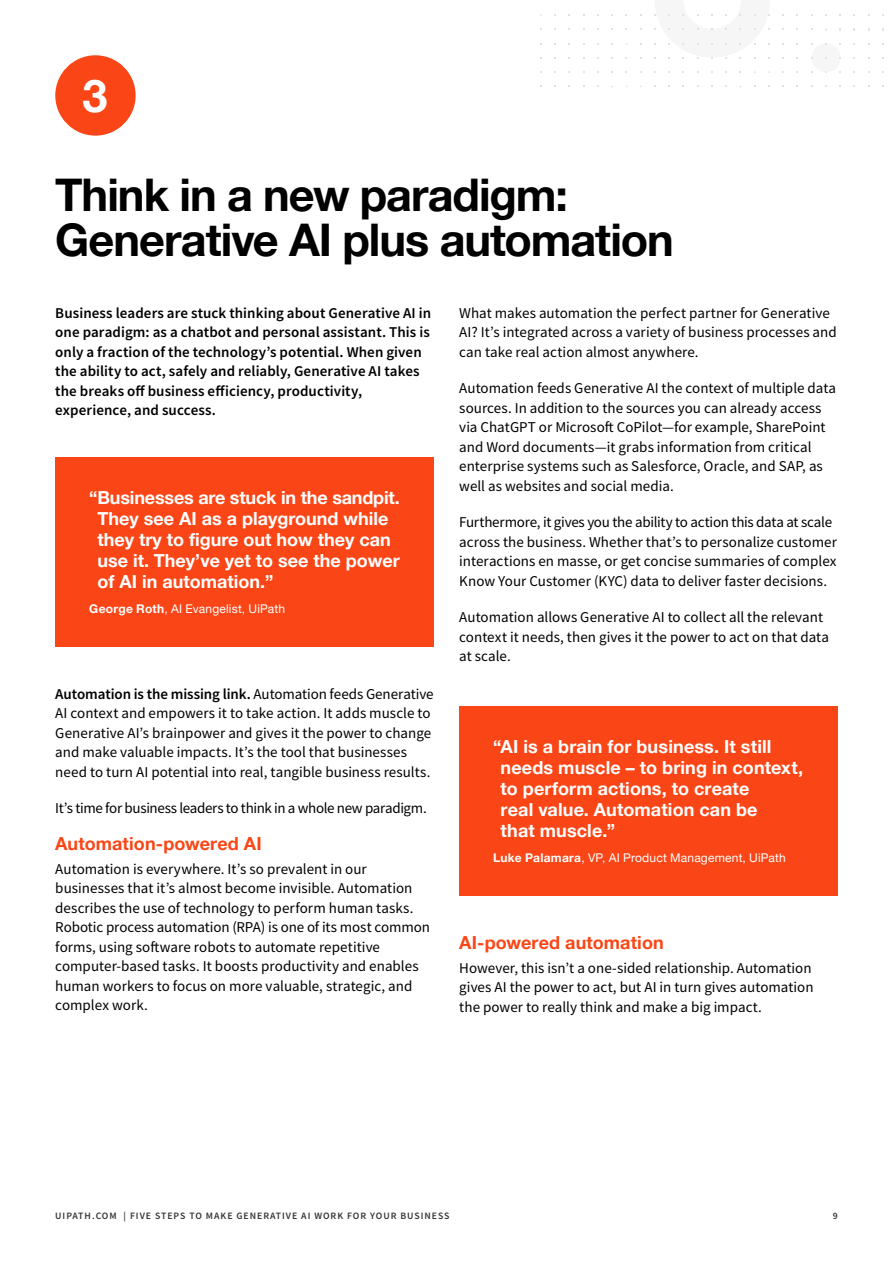
<style>
.page{position:relative;width:893px;height:1263px;background:#fff}
.page>*{position:absolute;margin:0;border:0;box-sizing:border-box;transform-origin:0 0}
.t1{font:700 45px/45px "Helvetica Neue LT Pro";letter-spacing:-.025em;color:#000}
.t2{font:700 45px "Helvetica Neue LT Pro";color:#fff}
.t3{font:700 18px/21px "Helvetica Neue LT Pro";color:#fff}
.t4{font:700 18px "Helvetica Neue LT Pro";letter-spacing:.005em;color:#fa4616}
.t5{font:15px/19.5px "Source Sans Pro";color:#000}
.t6{font:600 15px/19.5px "Source Sans Pro";letter-spacing:.005em;color:#000}
.t7{font:15px "Source Sans Pro";letter-spacing:-.025em;color:#000}
.t8{font:12px "Helvetica Neue LT Pro";letter-spacing:.015em;color:#fff}
.t9{font:600 9.75px "Source Sans Pro";letter-spacing:.1em;color:#333}
.s1{font-weight:700}
.s2{font-weight:600}
</style>
<div class="page">
<div style="left:812px;top:43px;width:28px;height:29px;background:#f6f6f6;border-radius:50%"></div>
<svg style="left:654px;top:14px;width:116px;height:45px"></svg>
<div style="left:55px;top:457px;width:379px;height:190px;background:#fa4616"></div>
<div style="left:55px;top:55px;width:81px;height:81px;background:#fa4616;border-radius:50%"></div>
<div style="left:459px;top:706px;width:379px;height:190px;background:#fa4616"></div>
<h1 class="t2" style="left:83px;top:68px;width:27px">3</h1>
<h1 class="t1" style="left:55px;top:171px;width:620px">Think in a new paradigm:<br>Generative AI plus automation</h1>
<p class="t6" style="left:55px;top:303px;width:377px">Business leaders are stuck thinking about Generative AI in one paradigm: as a chatbot and personal assistant. This is only a fraction of the technology’s potential. When given the ability to act, safely and reliably, Generative AI takes the breaks off business efficiency, productivity, experience, and success.</p>
<p class="t3" style="left:97px;top:487px;width:304px;text-indent:-8px">“Businesses are stuck in the sandpit.<br>They see AI as a playground while they try to figure out how they can use it. They’ve yet to see the power of AI in automation.”</p>
<p class="t8" style="left:89px;top:601px;width:197px"><span class="s1">George Roth</span>, AI Evangelist, UiPath</p>
<p class="t5" style="left:55px;top:684px;width:380px"><span class="s2">Automation is the missing link.</span> Automation feeds Generative AI context and empowers it to take action. It adds muscle to Generative AI’s brainpower and gives it the power to change and make valuable impacts. It’s the tool that businesses need to turn AI potential into real, tangible business results.</p>
<p class="t7" style="left:55px;top:799px;width:373px">It’s time for business leaders to think in a whole new paradigm.</p>
<p class="t4" style="left:55px;top:832px;width:208px">Automation-powered AI</p>
<p class="t5" style="left:55px;top:859px;width:376px">Automation is everywhere. It’s so prevalent in our businesses that it’s almost become invisible. Automation describes the use of technology to perform human tasks.<br>Robotic process automation (RPA) is one of its most common forms, using software robots to automate repetitive computer-based tasks. It boosts productivity and enables human workers to focus on more valuable, strategic, and complex work.</p>
<p class="t5" style="left:459px;top:303px;width:379px">What makes automation the perfect partner for Generative<br>AI? It’s integrated across a variety of business processes and can take real action almost anywhere.</p>
<p class="t5" style="left:459px;top:378px;width:378px">Automation feeds Generative AI the context of multiple data sources. In addition to the sources you can already access via ChatGPT or Microsoft CoPilot—for example, SharePoint and Word documents—it grabs information from critical enterprise systems such as Salesforce, Oracle, and SAP, as well as websites and social media.</p>
<p class="t5" style="left:459px;top:512px;width:379px">Furthermore, it gives you the ability to action this data at scale across the business. Whether that’s to personalize customer interactions en masse, or get concise summaries of complex Know Your Customer (KYC) data to deliver faster decisions.</p>
<p class="t5" style="left:459px;top:607px;width:371px">Automation allows Generative AI to collect all the relevant context it needs, then gives it the power to act on that data at scale.</p>
<p class="t3" style="left:501px;top:735px;width:304px;text-indent:-7px">“AI is a brain for business. It still needs muscle – to bring in context, to perform actions, to create<br>real value. Automation can be<br>that muscle.”</p>
<p class="t8" style="left:493px;top:850px;width:294px"><span class="s1">Luke Palamara</span>, VP, AI Product Management, UiPath</p>
<p class="t4" style="left:459px;top:932px;width:206px">AI-powered automation</p>
<p class="t5" style="left:459px;top:958px;width:356px">However, this isn’t a one-sided relationship. Automation gives AI the power to act, but AI in turn gives automation the power to really think and make a big impact.</p>
<p class="t9" style="left:55px;top:1209px;width:396px">UIPATH.COM | FIVE STEPS TO MAKE GENERATIVE AI WORK FOR YOUR BUSINESS</p>
<p class="t9" style="left:833px;top:1209px;width:7px">9</p>
</div>
